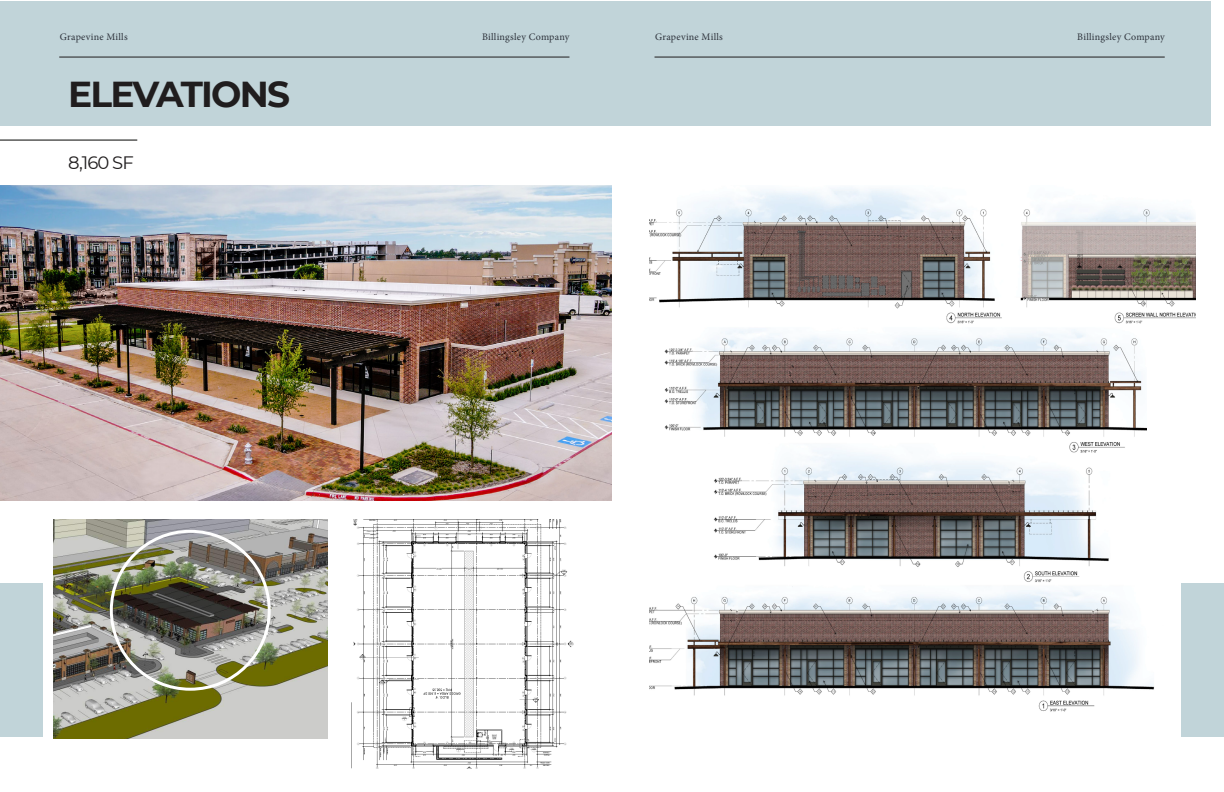
<style>
.page{position:relative;width:1224px;height:792px;background:#fff}
.page>*{position:absolute;margin:0;border:0;box-sizing:border-box;transform-origin:0 0}
.T4{font:700 36px "Montserrat";letter-spacing:-.05em;color:#201d1e}
.T4-2{font:18px "Montserrat";color:#201d1e}
.t1{font:10px "Minion Pro";letter-spacing:.025em;color:#2d323b}
</style>
<div class="page">
<div style="left:0;top:1px;width:1211px;height:125px;background:#c1d4d9"></div>
<img style="left:351px;top:519px;width:223px;height:249px">
<img style="left:53px;top:519px;width:274px;height:219px">
<img style="left:70px;top:576px;width:84px;height:58px">
<hr style="left:0;top:140px;width:137px;height:1px;background:#040503">
<img style="left:650px;top:187px;width:545px;height:525px">
<div style="left:1148px;top:325px;width:76px;height:300px;background:#fff"></div>
<img style="left:0;top:186px;width:612px;height:315px">
<div style="left:110px;top:530px;width:161px;height:161px;border:3px solid #fff;border-radius:50%"></div>
<hr style="left:59px;top:57px;width:510px;height:1px;background:#201d1e">
<hr style="left:655px;top:57px;width:510px;height:1px;background:#201d1e">
<div style="left:0;top:583px;width:43px;height:153px;background:#c1d4d9"></div>
<div style="left:1181px;top:583px;width:43px;height:153px;background:#c1d4d9"></div>
<p class="t1" style="left:60px;top:31px;width:69px">Grapevine Mills</p>
<p class="t1" style="left:482px;top:31px;width:89px">Billingsley Company</p>
<p class="t1" style="left:655px;top:31px;width:69px">Grapevine Mills</p>
<p class="t1" style="left:1077px;top:31px;width:89px">Billingsley Company</p>
<p class="T4" style="left:68px;top:68px;width:223px">ELEVATIONS</p>
<p class="T4-2" style="left:68px;top:150px;width:67px">8,160 SF</p>
</div>
